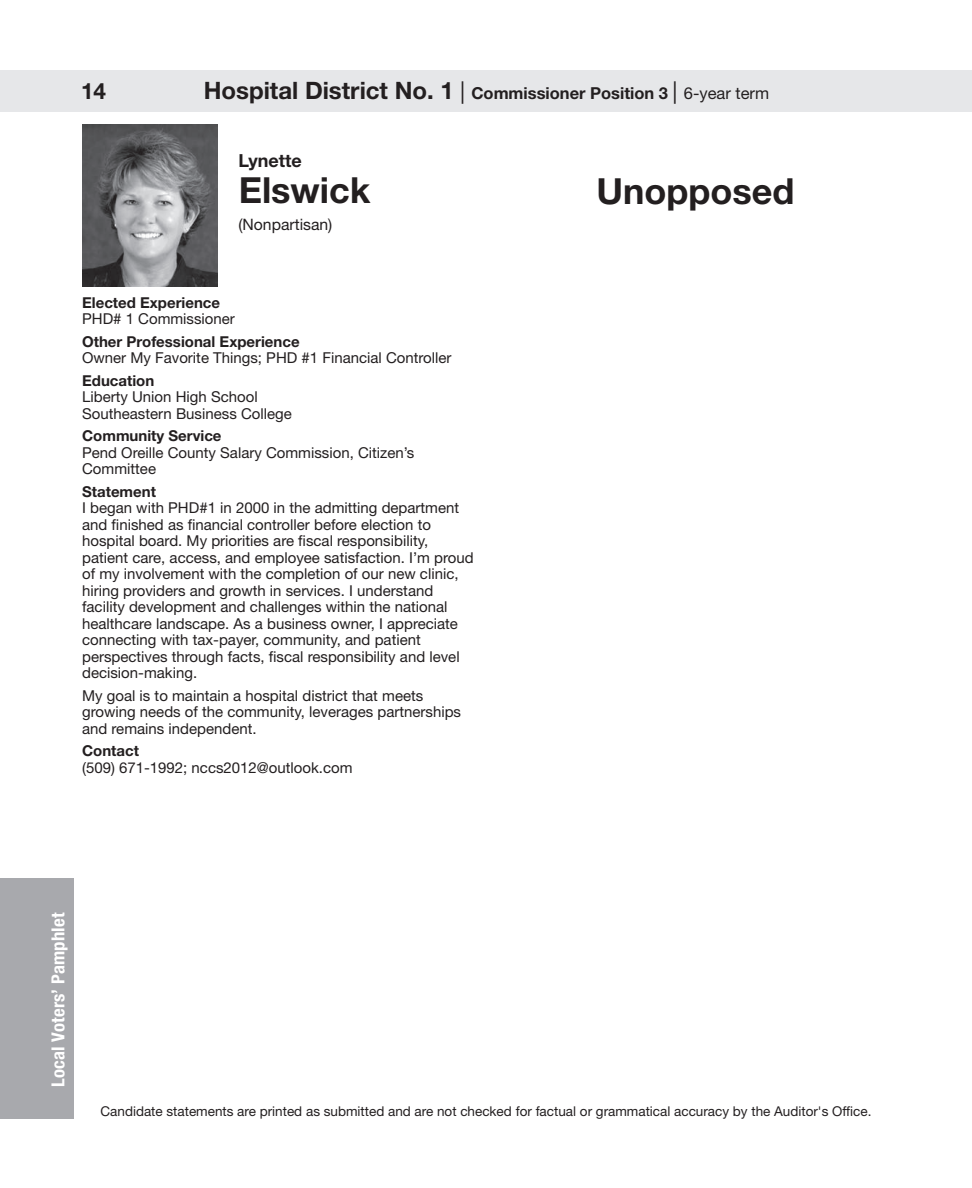
<style>
.page{position:relative;width:972px;height:1188px;background:#fff}
.page>*{position:absolute;margin:0;border:0;box-sizing:border-box;transform-origin:0 0}
.t1{font:700 36px "Helvetica Neue LT Std";color:#231f20}
.t2{font:700 22.5px "Helvetica Neue LT Std";color:#231f20}
.t3{font:700 condensed 18px "Helvetica Neue LT Std";letter-spacing:.01em;color:#fff;scale:1.04 1}
.t4{font:700 18px "Helvetica Neue LT Std";color:#231f20}
.t5{font:700 16.5px "Helvetica Neue LT Std";color:#231f20}
.t6{font:15.75px "Helvetica Neue LT Std";color:#231f20}
.t7{font:15px/16.5px "Helvetica Neue LT Std";color:#231f20}
.t8{font:700 15px "Helvetica Neue LT Std";color:#231f20}
.t9{font:13.5px "Helvetica Neue LT Std";color:#231f20}
.s1{font-size:24px}
.s2{font-weight:400;font-size:22.5px}
.s3{font-weight:400}
</style>
<div class="page">
<div style="left:891px;top:70px;width:81px;height:42px;background:#e6e7e9"></div>
<div style="left:0;top:70px;width:945px;height:42px;background:#e6e7e9"></div>
<div style="left:0;top:878px;width:73px;height:241px;background:#a8a9ad"></div>
<img style="left:82px;top:124px;width:135px;height:162px">
<h2 class="t2" style="left:81px;top:77px;width:27px">14</h2>
<p class="t5" style="left:204px;top:83px;width:567px"><span class="s1">Hospital District No. 1</span> <span class="s2">|</span> Commissioner Position 3 <span class="s2">|</span> <span class="s3">6-year term</span></p>
<p class="t4" style="left:238px;top:150px;width:65px">Lynette</p>
<h1 class="t1" style="left:239px;top:168px;width:133px">Elswick</h1>
<p class="t6" style="left:238px;top:215px;width:95px">(Nonpartisan)</p>
<h1 class="t1" style="left:597px;top:169px;width:199px">Unopposed</h1>
<p class="t8" style="left:82px;top:293px;width:140px">Elected Experience</p>
<p class="t7" style="left:82px;top:311px;width:154px">PHD# 1 Commissioner</p>
<p class="t8" style="left:82px;top:332px;width:219px">Other Professional Experience</p>
<p class="t7" style="left:82px;top:350px;width:371px">Owner My Favorite Things; PHD #1 Financial Controller</p>
<p class="t8" style="left:82px;top:371px;width:74px">Education</p>
<p class="t7" style="left:82px;top:389px;width:211px">Liberty Union High School<br>Southeastern Business College</p>
<p class="t8" style="left:82px;top:427px;width:141px">Community Service</p>
<p class="t7" style="left:82px;top:444px;width:334px">Pend Oreille County Salary Commission, Citizen’s<br>Committee</p>
<p class="t8" style="left:82px;top:482px;width:75px">Statement</p>
<p class="t7" style="left:82px;top:500px;width:393px">I began with PHD#1 in 2000 in the admitting department and finished as financial controller before election to hospital board. My priorities are fiscal responsibility, patient care, access, and employee satisfaction. I’m proud of my involvement with the completion of our new clinic, hiring providers and growth in services. I understand facility development and challenges within the national healthcare landscape. As a business owner, I appreciate connecting with tax-payer, community, and patient perspectives through facts, fiscal responsibility and level decision-making.</p>
<p class="t7" style="left:82px;top:687px;width:380px">My goal is to maintain a hospital district that meets growing needs of the community, leverages partnerships and remains independent.</p>
<p class="t8" style="left:82px;top:742px;width:58px">Contact</p>
<p class="t7" style="left:82px;top:759px;width:272px">(509) 671-1992; nccs2012@outlook.com</p>
<p class="t3" style="left:47px;top:1087px;width:169px;rotate:-90deg">Local Voters’ Pamphlet</p>
<p class="t9" style="left:101px;top:1103px;width:772px">Candidate statements are printed as submitted and are not checked for factual or grammatical accuracy by the Auditor's Office.</p>
</div>
